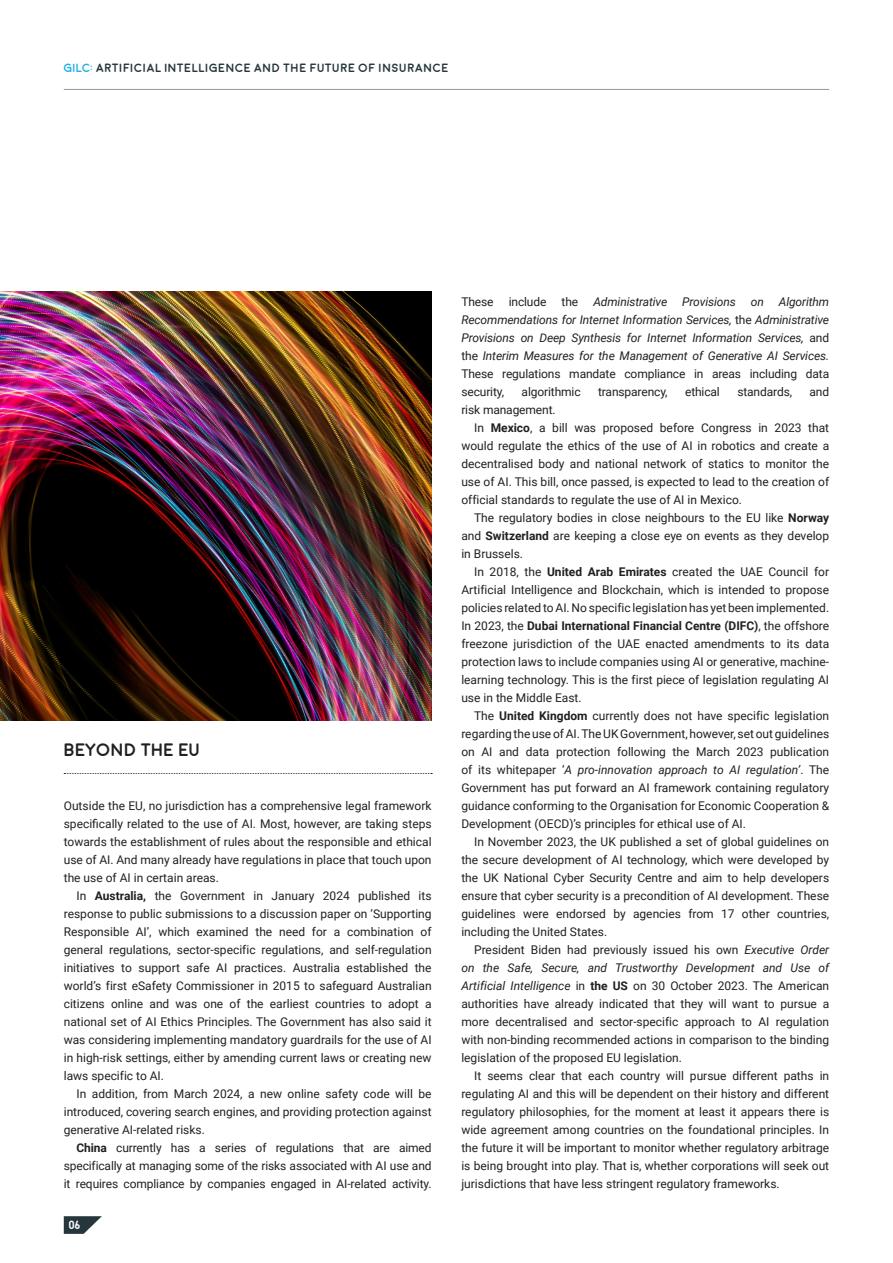
<style>
.page{position:relative;width:893px;height:1263px;background:#fff}
.page>*{position:absolute;margin:0;border:0;box-sizing:border-box;transform-origin:0 0}
.A_HEAD{font:700 18px "Moon";color:#231f20}
.body_copy{font:12px/18px "Roboto";color:#231f20;text-align:justify}
.body_copy-2{font:italic 12px/18px "Roboto";letter-spacing:-.01em;color:#231f20;text-align:justify}
.t1{font:700 12px "Moon";color:#26363d}
.t2{font:700 12px "Moon";color:#fff}
.s1{color:#26b1e6}
.s2{font-weight:700}
.s3{font-style:normal}
.s4{font-style:italic}
</style>
<div class="page">
<svg style="left:64px;top:773px;width:368px;height:1px"></svg>
<img style="left:0;top:291px;width:432px;height:429px">
<svg style="left:64px;top:1216px;width:38px;height:18px"></svg>
<hr style="left:64px;top:89px;width:765px;height:1px;background:#93949e">
<p class="t1" style="left:64px;top:62px;width:386px"><span class="s1">GILC:</span> ARTIFICIAL INTELLIGENCE AND THE FUTURE OF INSURANCE</p>
<p class="A_HEAD" style="left:64px;top:741px;width:138px">BEYOND THE EU</p>
<p class="body_copy" style="left:64px;top:796px;width:369px">Outside the EU, no jurisdiction has a comprehensive legal framework specifically related to the use of AI. Most, however, are taking steps towards the establishment of rules about the responsible and ethical use of AI. And many already have regulations in place that touch upon the use of AI in certain areas.</p>
<p class="body_copy" style="left:64px;top:886px;width:369px;text-indent:13px">In <span class="s2">Australia,</span> the Government in January 2024 published its response to public submissions to a discussion paper on ‘Supporting Responsible AI’, which examined the need for a combination of general regulations, sector-specific regulations, and self-regulation initiatives to support safe AI practices. Australia established the world’s first eSafety Commissioner in 2015 to safeguard Australian citizens online and was one of the earliest countries to adopt a national set of AI Ethics Principles. The Government has also said it was considering implementing mandatory guardrails for the use of AI in high-risk settings, either by amending current laws or creating new laws specific to AI.</p>
<p class="body_copy" style="left:64px;top:1084px;width:369px;text-indent:13px">In addition, from March 2024, a new online safety code will be introduced, covering search engines, and providing protection against generative AI-related risks.</p>
<p class="body_copy" style="left:64px;top:1138px;width:369px;text-indent:13px"><span class="s2">China</span> currently has a series of regulations that are aimed specifically at managing some of the risks associated with AI use and it requires compliance by companies engaged in AI-related activity.</p>
<p class="t2" style="left:68px;top:1219px;width:14px">06</p>
<p class="body_copy-2" style="left:461px;top:292px;width:369px;text-indent:132px">Administrative Provisions on Algorithm Recommendations for Internet Information Services, <span class="s3">the</span> Administrative Provisions on Deep Synthesis for Internet Information Services, <span class="s3">and the</span> Interim Measures for the Management of Generative AI Services.<br><span class="s3">These regulations mandate compliance in areas including data security,</span></p>
<p class="body_copy" style="left:461px;top:292px;width:34px">These</p>
<p class="body_copy" style="left:509px;top:292px;width:39px">include</p>
<p class="body_copy" style="left:562px;top:292px;width:18px">the</p>
<p class="body_copy" style="left:522px;top:382px;width:61px">algorithmic</p>
<p class="body_copy" style="left:598px;top:382px;width:71px">transparency,</p>
<p class="body_copy" style="left:685px;top:382px;width:36px">ethical</p>
<p class="body_copy" style="left:737px;top:382px;width:56px">standards,</p>
<p class="body_copy" style="left:809px;top:382px;width:21px">and</p>
<p class="body_copy" style="left:461px;top:400px;width:96px">risk management.</p>
<p class="body_copy" style="left:461px;top:418px;width:369px;text-indent:13px">In <span class="s2">Mexico</span>, a bill was proposed before Congress in 2023 that would regulate the ethics of the use of AI in robotics and create a decentralised body and national network of statics to monitor the use of AI. This bill, once passed, is expected to lead to the creation of official standards to regulate the use of AI in Mexico.</p>
<p class="body_copy" style="left:461px;top:508px;width:369px;text-indent:13px">The regulatory bodies in close neighbours to the EU like <span class="s2">Norway </span>and <span class="s2">Switzerland</span> are keeping a close eye on events as they develop in Brussels.</p>
<p class="body_copy" style="left:461px;top:562px;width:369px;text-indent:13px">In 2018, the <span class="s2">United Arab Emirates</span> created the UAE Council for Artificial Intelligence and Blockchain, which is intended to propose policies related to AI. No specific legislation has yet been implemented.<br>In 2023, the <span class="s2">Dubai International Financial Centre (DIFC)</span>, the offshore freezone jurisdiction of the UAE enacted amendments to its data protection laws to include companies using AI or generative, machine&shy;learning technology. This is the first piece of legislation regulating AI use in the Middle East.</p>
<p class="body_copy" style="left:461px;top:706px;width:369px;text-indent:13px">The <span class="s2">United Kingdom</span> currently does not have specific legislation regarding the use of AI. The UK Government, however, set out guidelines on AI and data protection following the March 2023 publication of its whitepaper ‘<span class="s4">A pro-innovation approach to AI regulation’</span>. The Government has put forward an AI framework containing regulatory guidance conforming to the Organisation for Economic Cooperation &amp; Development (OECD)’s principles for ethical use of AI.</p>
<p class="body_copy" style="left:461px;top:832px;width:369px;text-indent:13px">In November 2023, the UK published a set of global guidelines on the secure development of AI technology, which were developed by the UK National Cyber Security Centre and aim to help developers ensure that cyber security is a precondition of AI development. These guidelines were endorsed by agencies from 17 other countries, including the United States.</p>
<p class="body_copy" style="left:461px;top:940px;width:369px;text-indent:13px">President Biden had previously issued his own <span class="s4">Executive Order on the Safe, Secure, and Trustworthy Development and Use of Artificial Intelligence</span> in <span class="s2">the US</span> on 30 October 2023. The American authorities have already indicated that they will want to pursue a more decentralised and sector-specific approach to AI regulation with non-binding recommended actions in comparison to the binding legislation of the proposed EU legislation.</p>
<p class="body_copy" style="left:461px;top:1066px;width:369px;text-indent:13px">It seems clear that each country will pursue different paths in regulating AI and this will be dependent on their history and different regulatory philosophies, for the moment at least it appears there is wide agreement among countries on the foundational principles. In the future it will be important to monitor whether regulatory arbitrage is being brought into play. That is, whether corporations will seek out jurisdictions that have less stringent regulatory frameworks.</p>
</div>
